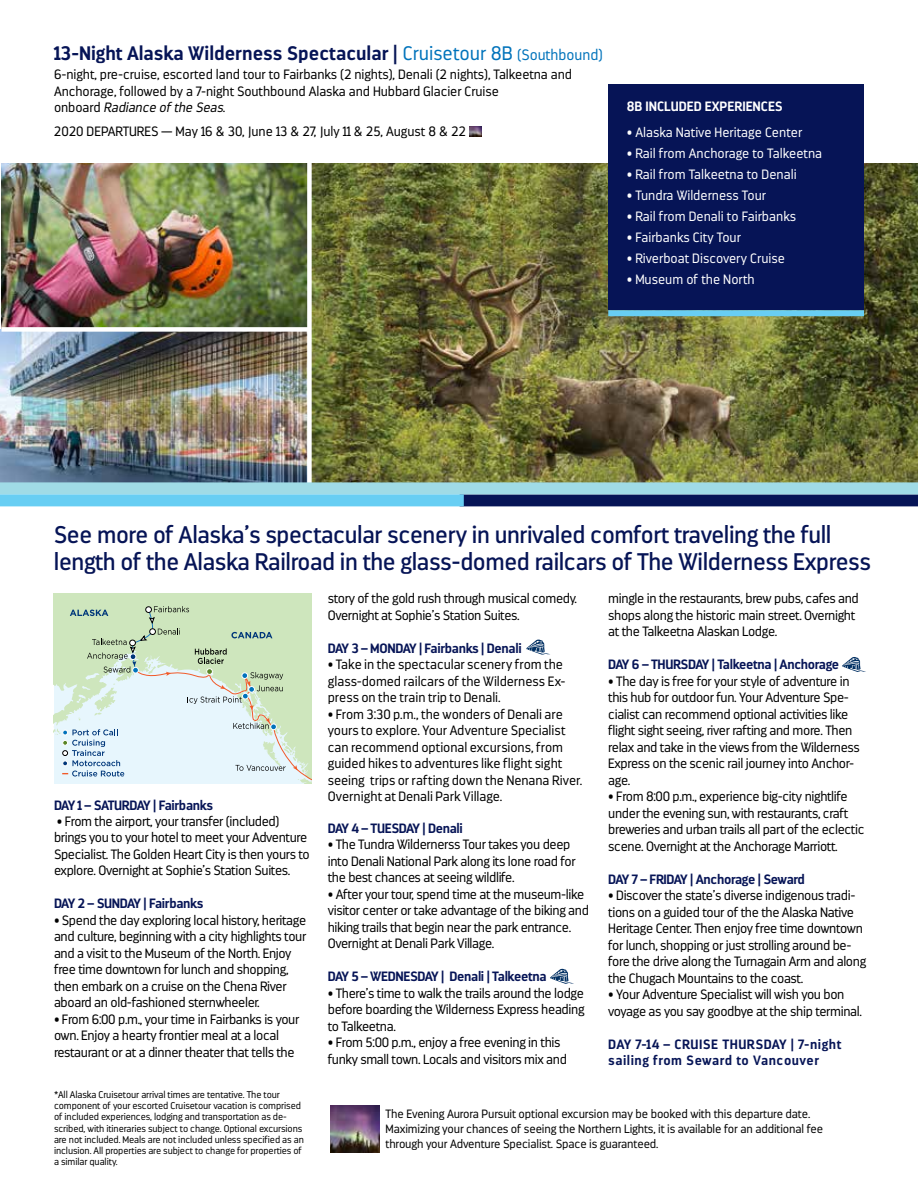
<style>
.page{position:relative;width:918px;height:1188px;background:#fff}
.page>*{position:absolute;margin:0;border:0;box-sizing:border-box;transform-origin:0 0}
.t1{font:24px/27px "Darwin";letter-spacing:-.015em;color:#061456}
.t2{font:700 19.5px "Darwin";color:#061456}
.t3{font:300 13.5px/16.5px "Darwin";letter-spacing:-.025em;color:#000}
.t4{font:300 13.5px/16.5px "Darwin";letter-spacing:-.005em;color:#000}
.t5{font:300 13.5px "Darwin";color:#fff}
.t6{font:700 13.5px "Darwin";letter-spacing:-.025em;color:#061456}
.t7{font:700 13.5px/16.5px "Darwin";letter-spacing:.04em;color:#061456}
.t8{font:300 13.5px "Darwin";color:#000}
.t9{font:700 13.5px "Darwin";color:#fff}
.t10{font:300 12px/15px "Darwin";letter-spacing:-.01em;color:#000}
.t11{font:300 9.75px/11.2px "Darwin";letter-spacing:-.01em;color:#000}
.s1{font-family:"Helvetica Neue"}
.s2{font-weight:300;color:#0073bb}
.s3{font-weight:300;font-size:15px;color:#0073bb}
.s4{font-style:italic}
</style>
<div class="page">
<img style="left:1px;top:163px;width:306px;height:166px">
<img style="left:0;top:329px;width:307px;height:153px">
<img style="left:312px;top:163px;width:606px;height:319px">
<div style="left:54px;top:593px;width:258px;height:13px;background:#cee6bd"></div>
<svg style="left:54px;top:606px;width:258px;height:177px;background:#d3e5d6"></svg>
<div style="left:2px;top:327px;width:307px;height:5px;background:#fff"></div>
<svg style="left:470px;top:126px;width:11px;height:11px"></svg>
<div style="left:460px;top:494px;width:458px;height:12px;background:#061456"></div>
<div style="left:0;top:482px;width:918px;height:12px;background:#a0dbe6"></div>
<div style="left:0;top:494px;width:464px;height:12px;background:#68cef3"></div>
<svg style="left:526px;top:639px;width:24px;height:16px"></svg>
<svg style="left:550px;top:968px;width:24px;height:16px"></svg>
<svg style="left:842px;top:657px;width:24px;height:15px"></svg>
<div style="left:608px;top:310px;width:256px;height:6px;background:#68cef3"></div>
<div style="left:608px;top:84px;width:256px;height:226px;background:#061456"></div>
<img style="left:330px;top:1105px;width:49px;height:47px">
<h2 class="t2" style="left:54px;top:41px;width:550px">13-Night Alaska Wilderness Spectacular <span class="s1">|</span> <span class="s2">Cruisetour 8B</span> <span class="s3">(Southbound)</span></h2>
<p class="t4" style="left:54px;top:66px;width:520px">6-night, pre-cruise, escorted land tour to Fairbanks (2 nights), Denali (2 nights), Talkeetna and<br>Anchorage, followed by a 7-night Southbound Alaska and Hubbard Glacier Cruise<br>o n b o a r d <span class="s4">Radiance ofthe Seas</span>.</p>
<p class="t8" style="left:54px;top:123px;width:413px">2020 DEPARTURES — May 16 &amp; 30, June 13 &amp; 27, July 11 &amp; 25, August 8 &amp; 22</p>
<p class="t9" style="left:627px;top:98px;width:158px">8B INCLUDED EXPERIENCES</p>
<p class="t5" style="left:627px;top:124px;width:177px">• Alaska Native Heritage Center</p>
<p class="t5" style="left:627px;top:145px;width:197px">• Rail from Anchorage to Talkeetna</p>
<p class="t5" style="left:627px;top:166px;width:171px">• Rail from Talkeetna to Denali</p>
<p class="t5" style="left:627px;top:187px;width:141px">• Tundra Wilderness Tour</p>
<p class="t5" style="left:627px;top:208px;width:171px">• Rail from Denali to Fairbanks</p>
<p class="t5" style="left:627px;top:229px;width:116px">• Fairbanks City Tour</p>
<p class="t5" style="left:627px;top:250px;width:160px">• Riverboat Discovery Cruise</p>
<p class="t5" style="left:627px;top:271px;width:129px">• Museum of the North</p>
<h1 class="t1" style="left:54px;top:521px;width:819px">See more of Alaska’s spectacular scenery in unrivaled comfort traveling the full length of the Alaska Railroad in the glass-domed railcars of The Wilderness Express</h1>
<p class="t6" style="left:54px;top:797px;width:161px">DAY 1 – SATURDAY | Fairbanks</p>
<p class="t3" style="left:54px;top:813px;width:257px">• From the airport, your transfer (included) brings you to your hotel to meet your Adventure Specialist. The Golden Heart City is then yours to explore. Overnight at Sophie’s Station Suites.</p>
<p class="t6" style="left:54px;top:896px;width:151px">DAY 2 – SUNDAY | Fairbanks</p>
<p class="t3" style="left:54px;top:912px;width:254px">• Spend the day exploring local history, heritage and culture, beginning with a city highlights tour and a visit to the Museum of the North. Enjoy free time downtown for lunch and shopping, then embark on a cruise on the Chena River aboard an old-fashioned sternwheeler.</p>
<p class="t3" style="left:54px;top:1011px;width:247px">• From 6:00 p.m., your time in Fairbanks is your own. Enjoy a hearty frontier meal at a local restaurant or at a dinner theater that tells the</p>
<p class="t11" style="left:54px;top:1089px;width:251px">*All Alaska Cruisetour arrival times are tentative. The tour component of your escorted Cruisetour vacation is comprised of included experiences, lodging and transportation as de&shy;scribed, with itineraries subject to change. Optional excursions are not included. Meals are not included unless specified as an inclusion. All properties are subject to change for properties of a similar quality.</p>
<p class="t3" style="left:328px;top:591px;width:251px">story of the gold rush through musical comedy.<br>Overnight at Sophie’s Station Suites.</p>
<p class="t6" style="left:328px;top:640px;width:195px">DAY 3 – MONDAY | Fairbanks | Denali</p>
<p class="t4" style="left:328px;top:657px;width:239px">• Take in the spectacular scenery from the glass-domed railcars of the Wilderness Ex&shy;press on the train trip to Denali.</p>
<p class="t4" style="left:328px;top:706px;width:256px">• From 3:30 p.m., the wonders of Denali are yours to explore. Your Adventure Specialist can recommend optional excursions, from guided hikes to adventures like flight sight seeing trips or rafting down the Nenana River.<br>Overnight at Denali Park Village.</p>
<p class="t6" style="left:328px;top:820px;width:137px">DAY 4 – TUESDAY | Denali</p>
<p class="t3" style="left:328px;top:837px;width:249px">• The Tundra Wildernerss Tour takes you deep into Denali National Park along its lone road for the best chances at seeing wildlife.</p>
<p class="t3" style="left:328px;top:886px;width:263px">• After your tour, spend time at the museum-like visitor center or take advantage of the biking and hiking trails that begin near the park entrance.<br>Overnight at Denali Park Village.</p>
<p class="t6" style="left:328px;top:968px;width:220px">DAY 5 – WEDNESDAY | Denali | Talkeetna</p>
<p class="t3" style="left:328px;top:985px;width:258px;text-align:justify">• There’s time to walk the trails around the lodge before boarding the Wilderness Express heading to Talkeetna.</p>
<p class="t3" style="left:328px;top:1035px;width:241px">• From 5:00 p.m., enjoy a free evening in this funky small town. Locals and visitors mix and</p>
<p class="t3" style="left:608px;top:591px;width:252px">mingle in the restaurants, brew pubs, cafes and shops along the historic main street. Overnight at the Talkeetna Alaskan Lodge.</p>
<p class="t6" style="left:608px;top:656px;width:232px">DAY 6 – THURSDAY | Talkeetna | Anchorage</p>
<p class="t3" style="left:608px;top:673px;width:253px">• The day is free for your style of adventure in this hub for outdoor fun. Your Adventure Spe&shy;cialist can recommend optional activities like flight sight seeing, river rafting and more. Then relax and take in the views from the Wilderness Express on the scenic rail journey into Anchor&shy;age.</p>
<p class="t3" style="left:608px;top:789px;width:258px">• From 8:00 p.m., experience big-city nightlife under the evening sun, with restaurants, craft breweries and urban trails all part of the eclectic scene. Overnight at the Anchorage Marriott.</p>
<p class="t6" style="left:608px;top:871px;width:198px">DAY 7 – FRIDAY | Anchorage | Seward</p>
<p class="t3" style="left:608px;top:887px;width:259px">• Discover the state’s diverse indigenous tradi&shy;tions on a guided tour of the the Alaska Native Heritage Center. Then enjoy free time downtown for lunch, shopping or just strolling around be&shy;fore the drive along the Turnagain Arm and along the Chugach Mountains to the coast.</p>
<p class="t3" style="left:608px;top:986px;width:255px">• Your Adventure Specialist will wish you bon voyage as you say goodbye at the ship terminal.</p>
<p class="t7" style="left:608px;top:1036px;width:235px">DAY 7-14 – CRUISE THURSDAY | 7-night sailing from Seward to Vancouver</p>
<p class="t10" style="left:386px;top:1107px;width:439px">The Evening Aurora Pursuit optional excursion may be booked with this departure date.<br>Maximizing your chances of seeing the Northern Lights, it is available for an additional fee through your Adventure Specialist. Space is guaranteed.</p>
</div>
